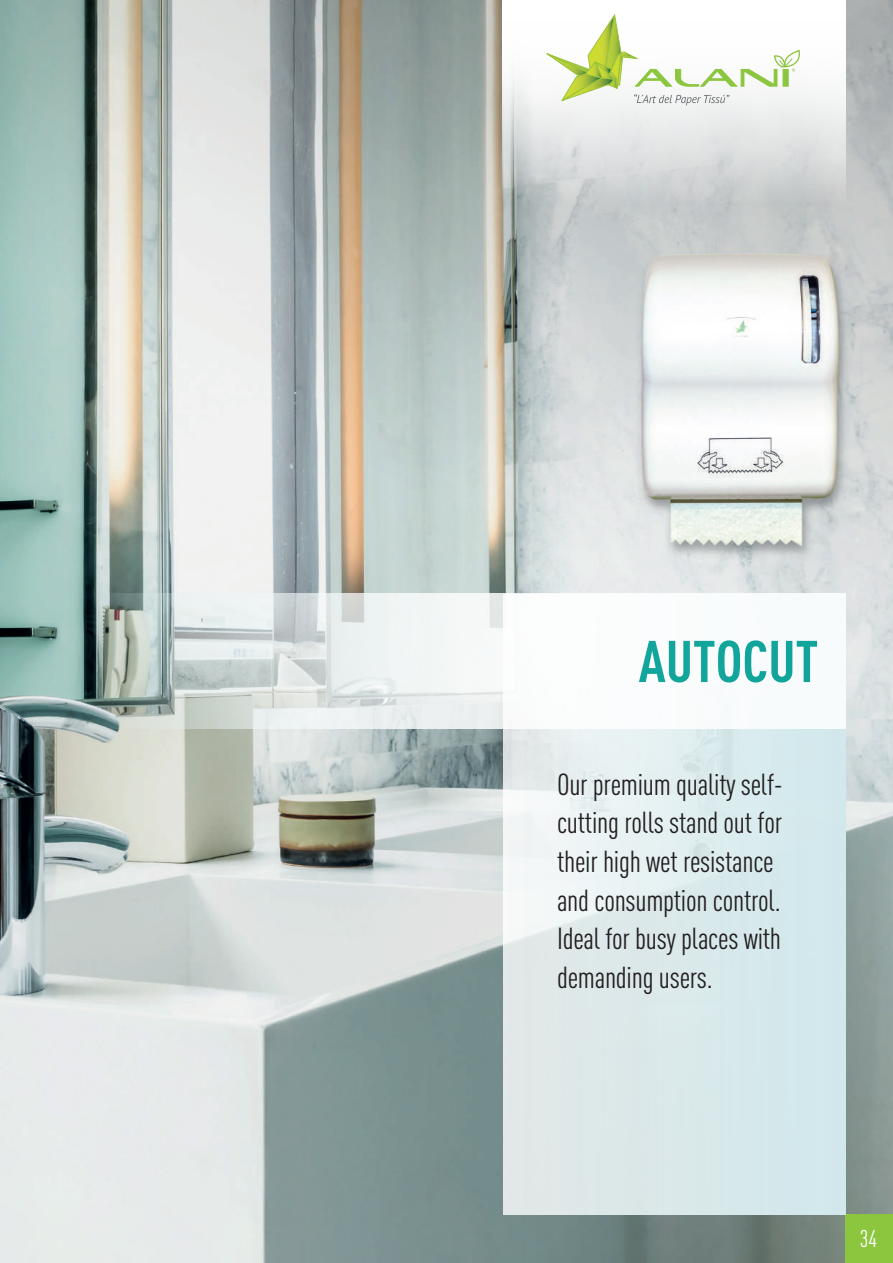
<style>
.page{position:relative;width:893px;height:1263px;background:#fff}
.page>*{position:absolute;margin:0;border:0;box-sizing:border-box;transform-origin:0 0}
.t1{font:700 condensed 57.9px "DIN Pro";color:#12a79d}
.t2{font:condensed 30px/38.5px "DIN Pro";letter-spacing:-.01em;color:#231f20}
.t3{font:condensed 24px "DIN Pro";color:#fff}
</style>
<div class="page">
<img style="left:0;top:0;width:893px;height:1263px">
<div style="left:845px;top:1214px;width:48px;height:49px;background:#8bc63e"></div>
<svg style="left:503px;top:0;width:342px;height:233px"></svg>
<svg style="left:532px;top:12px;width:271px;height:93px"></svg>
<div style="left:503px;top:594px;width:342px;height:620px;background:linear-gradient(to right,#e9eded,#d0e8ec)"></div>
<svg style="left:0;top:593px;width:845px;height:136px"></svg>
<h1 class="t1" style="left:639px;top:618px;width:181px">AUTOCUT</h1>
<p class="t2" style="left:557px;top:763px;width:227px">Our premium quality self&shy;cutting rolls stand out for their high wet resistance and consumption control.<br>Ideal for busy places with demanding users.</p>
<p class="t3" style="left:860px;top:1221px;width:19px">34</p>
</div>
